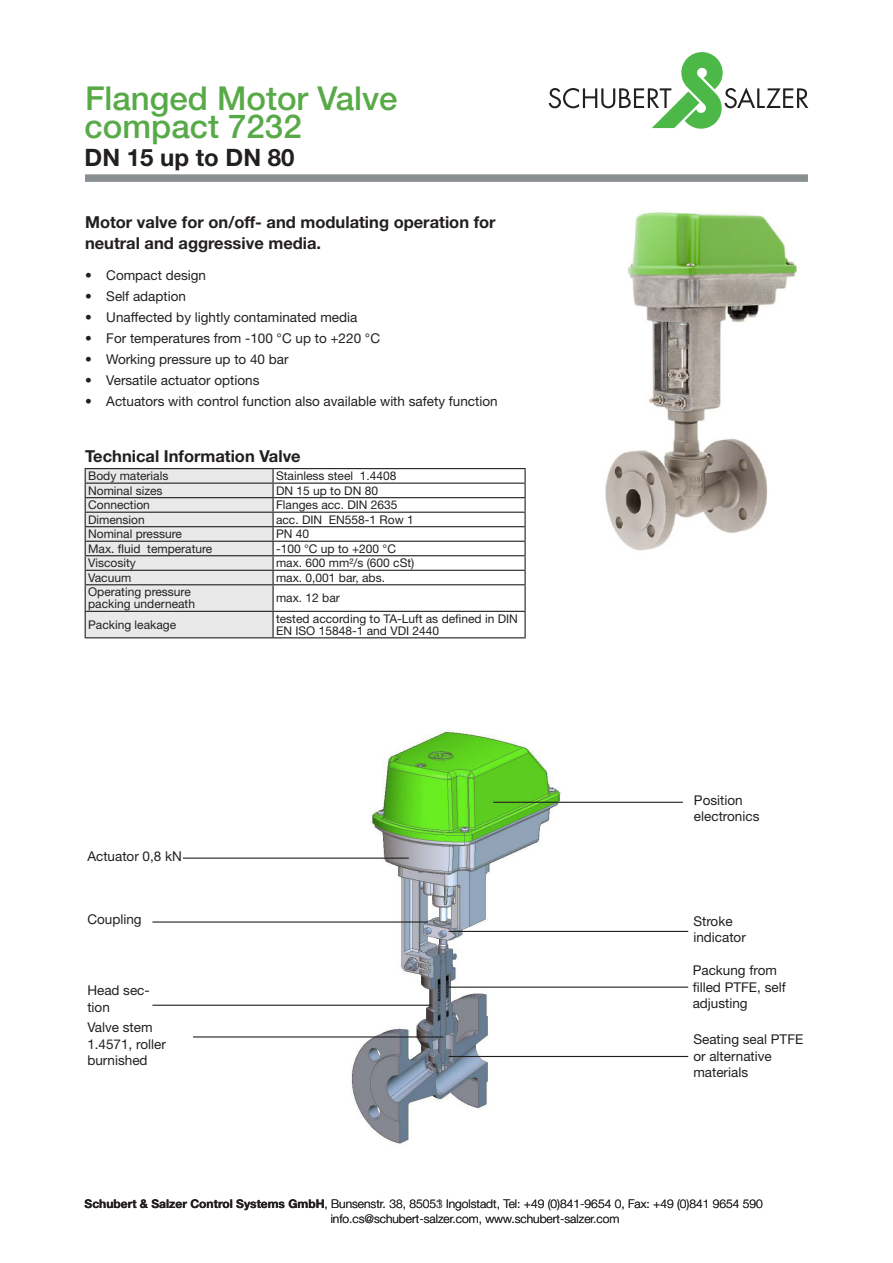
<style>
.page{position:relative;width:893px;height:1263px;background:#fff}
.page>*{position:absolute;margin:0;border:0;box-sizing:border-box;transform-origin:0 0}
.t1{font:500 33px "Helvetica Neue LT Std";color:#58aa48}
.t2{font:700 24px "Helvetica Neue LT Std";color:#231f20}
.Überschrift{font:700 16.5px/21px "Helvetica Neue LT Std";color:#231f20}
.Text{font:13.5px/16.5px "Helvetica Neue LT Std";color:#231f20}
.Text_klein_8mm{font:12px/12px "Helvetica Neue LT Std";color:#231f20}
.t3{font:300 12px "Helvetica Neue LT Std";color:#231f20}
.s1{font-weight:700}
</style>
<div class="page">
<svg style="left:549px;top:52px;width:259px;height:77px"></svg>
<svg style="left:85px;top:174px;width:723px;height:8px;fill:#898e90"></svg>
<img style="left:331px;top:729px;width:241px;height:415px">
<hr style="left:183px;top:857px;width:226px;height:2px;background:#231f20">
<hr style="left:449px;top:931px;width:239px;height:1px;background:#231f20">
<hr style="left:152px;top:921px;width:276px;height:1px;background:#231f20">
<hr style="left:493px;top:802px;width:190px;height:1px;background:#231f20">
<hr style="left:152px;top:1005px;width:280px;height:1px;background:#231f20">
<hr style="left:193px;top:1036px;width:250px;height:1px;background:#231f20">
<hr style="left:446px;top:986px;width:242px;height:2px;background:#231f20">
<hr style="left:449px;top:1056px;width:239px;height:1px;background:#231f20">
<img style="left:605px;top:212px;width:192px;height:339px">
<hr style="left:85px;top:468px;width:188px;height:1px;background:#231f20">
<hr style="left:273px;top:468px;width:253px;height:1px;background:#231f20">
<svg style="left:85px;top:469px;width:441px;height:168px"></svg>
<hr style="left:273px;top:611px;width:253px;height:1px;background:#231f20">
<hr style="left:272px;top:612px;width:2px;height:25px;background:#231f20">
<hr style="left:524px;top:612px;width:2px;height:25px;background:#231f20">
<hr style="left:85px;top:637px;width:188px;height:1px;background:#231f20">
<hr style="left:273px;top:637px;width:253px;height:1px;background:#231f20">
<p class="t1" style="left:85px;top:79px;width:314px">Flanged Motor Valve</p>
<p class="t2" style="left:85px;top:142px;width:211px">DN 15 up to DN 80</p>
<p class="t1" style="left:85px;top:107px;width:219px">compact 7232</p>
<p class="Überschrift" style="left:85px;top:211px;width:412px">Motor valve for on/off- and modulating operation for neutral and aggressive media.</p>
<p class="Text" style="left:85px;top:266px;width:123px">• Compact design</p>
<p class="Text" style="left:85px;top:287px;width:103px">• Self adaption</p>
<p class="Text" style="left:85px;top:308px;width:274px">• Unaffected by lightly contaminated media</p>
<p class="Text" style="left:85px;top:329px;width:297px">• For temperatures from -100 °C up to +220 °C</p>
<p class="Text" style="left:85px;top:350px;width:205px">• Working pressure up to 40 bar</p>
<p class="Text" style="left:85px;top:371px;width:176px">• Versatile actuator options</p>
<p class="Text" style="left:85px;top:392px;width:414px">• Actuators with control function also available with safety function</p>
<p class="Überschrift" style="left:85px;top:445px;width:217px">Technical Information Valve</p>
<p class="Text_klein_8mm" style="left:88px;top:470px;width:82px">Body materials</p>
<p class="Text_klein_8mm" style="left:276px;top:470px;width:122px">Stainless steel 1.4408</p>
<p class="Text_klein_8mm" style="left:88px;top:484px;width:76px">Nominal sizes</p>
<p class="Text_klein_8mm" style="left:276px;top:484px;width:104px">DN 15 up to DN 80</p>
<p class="Text_klein_8mm" style="left:88px;top:499px;width:63px">Connection</p>
<p class="Text_klein_8mm" style="left:276px;top:499px;width:123px">Flanges acc. DIN 2635</p>
<p class="Text_klein_8mm" style="left:88px;top:513px;width:58px">Dimension</p>
<p class="Text_klein_8mm" style="left:276px;top:513px;width:139px">acc. DIN EN558-1 Row 1</p>
<p class="Text_klein_8mm" style="left:88px;top:528px;width:95px">Nominal pressure</p>
<p class="Text_klein_8mm" style="left:276px;top:528px;width:35px">PN 40</p>
<p class="Text_klein_8mm" style="left:88px;top:542px;width:126px">Max. fluid temperature</p>
<p class="Text_klein_8mm" style="left:276px;top:542px;width:121px">-100 °C up to +200 °C</p>
<p class="Text_klein_8mm" style="left:88px;top:557px;width:49px">Viscosity</p>
<p class="Text_klein_8mm" style="left:276px;top:557px;width:140px">max. 600 mm²/s (600 cSt)</p>
<p class="Text_klein_8mm" style="left:88px;top:571px;width:45px">Vacuum</p>
<p class="Text_klein_8mm" style="left:276px;top:571px;width:110px">max. 0,001 bar, abs.</p>
<p class="Text_klein_8mm" style="left:88px;top:586px;width:108px">Operating pressure packing underneath</p>
<p class="Text_klein_8mm" style="left:276px;top:592px;width:65px">max. 12 bar</p>
<p class="Text_klein_8mm" style="left:88px;top:618px;width:90px">Packing leakage</p>
<p class="Text_klein_8mm" style="left:276px;top:612px;width:243px">tested according to TA-Luft as defined in DIN<br>EN ISO 15848-1 and VDI 2440</p>
<p class="Text" style="left:87px;top:848px;width:96px">Actuator 0,8 kN</p>
<p class="Text" style="left:87px;top:911px;width:56px">Coupling</p>
<p class="Text" style="left:87px;top:982px;width:64px">Head sec&shy;tion</p>
<p class="Text" style="left:87px;top:1019px;width:80px">Valve stem<br>1.4571, roller burnished</p>
<p class="Text" style="left:694px;top:791px;width:50px">Position</p>
<p class="Text" style="left:694px;top:808px;width:67px">electronics</p>
<p class="Text" style="left:693px;top:912px;width:54px">Stroke indicator</p>
<p class="Text" style="left:693px;top:962px;width:94px">Packung from filled PTFE, self</p>
<p class="Text" style="left:693px;top:995px;width:57px">adjusting</p>
<p class="Text" style="left:693px;top:1031px;width:111px">Seating seal PTFE or alternative</p>
<p class="Text" style="left:693px;top:1064px;width:56px">materials</p>
<p class="t3" style="left:85px;top:1196px;width:680px"><span class="s1">Schubert &amp; Salzer Control Systems GmbH</span>, Bunsenstr. 38, 85051 Ingolstadt, Tel: +49 (0)841-9654 0, Fax: +49 (0)841 9654 590</p>
<p class="t3" style="left:331px;top:1211px;width:290px">info.cs@schubert-salzer.com, www.schubert-salzer.com</p>
<p class="t3" style="left:436px;top:1196px;width:8px">3</p>
</div>
